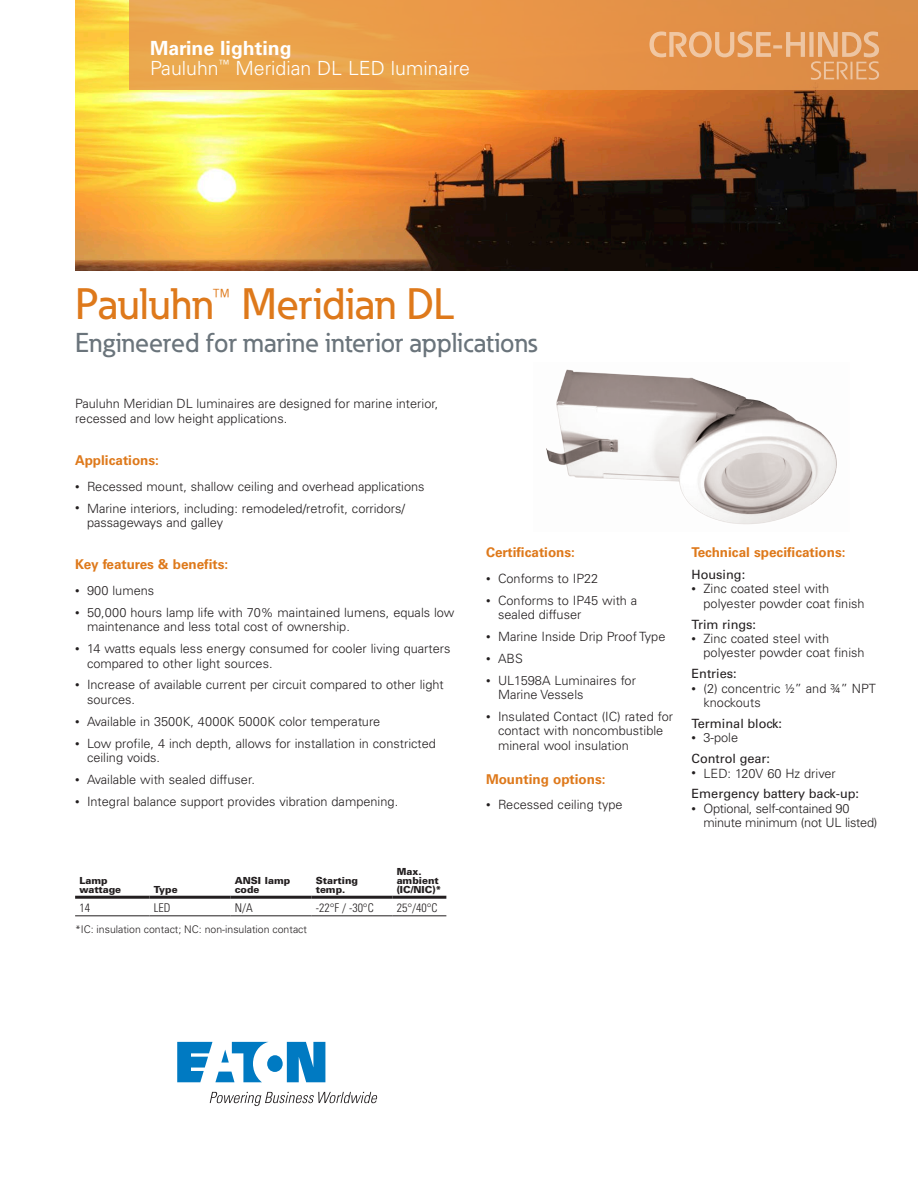
<style>
.page{position:relative;width:918px;height:1188px;background:#fff}
.page>*{position:absolute;margin:0;border:0;box-sizing:border-box;transform-origin:0 0}
._9pt_Body{font:500 43.5px "Eaton";letter-spacing:-.005em;color:#de791b}
._9pt_Body-2{font:500 27px "Eaton";color:#6a747b}
.BodyCopy{font:300 19.5px "Univers LT Std";color:#fff}
.BodyCopy-2{font:700 19.5px "Univers LT Std";color:#fff}
.BodyCopyHead{font:700 13.5px "Univers LT Std";color:#de791b}
._9pt_Body-3{font:300 12.75px/14.4px "Univers LT Std";color:#231f20}
._02_Body_Subhead__8{font:12.75px "Univers LT Std";color:#231f20}
._9pt_Body-4{font:300 12.75px/14.4px "Univers LT Std";letter-spacing:-.02em;color:#231f20}
.Overview{font:300 condensed 12px "Univers LT Std";color:#231f20}
._00_Product__Line_3{font:300 10.5px "Univers LT Std";color:#231f20}
.Overview-2{font:900 9.75px/9px "Univers LT Std";color:#231f20}
.s1{font-size:9px}
</style>
<div class="page">
<img style="left:75px;top:0;width:843px;height:271px">
<div style="left:129px;top:0;width:789px;height:90px;background:linear-gradient(to right,#efa94e,#d84)"></div>
<svg style="left:177px;top:1042px;width:148px;height:40px"></svg>
<svg style="left:210px;top:1092px;width:168px;height:14px"></svg>
<svg style="left:649px;top:31px;width:230px;height:49px"></svg>
<hr style="left:75px;top:916px;width:74px;height:1px;background:#231f20">
<hr style="left:149px;top:916px;width:81px;height:1px;background:#231f20">
<hr style="left:230px;top:916px;width:81px;height:1px;background:#231f20">
<hr style="left:311px;top:916px;width:81px;height:1px;background:#231f20">
<hr style="left:392px;top:916px;width:54px;height:1px;background:#231f20">
<hr style="left:75px;top:896px;width:74px;height:3px;background:#231f20">
<hr style="left:149px;top:896px;width:81px;height:3px;background:#231f20">
<hr style="left:230px;top:896px;width:81px;height:3px;background:#231f20">
<hr style="left:311px;top:896px;width:81px;height:3px;background:#231f20">
<hr style="left:392px;top:896px;width:54px;height:3px;background:#231f20">
<img style="left:546px;top:369px;width:291px;height:155px">
<p class="BodyCopy-2" style="left:150px;top:36px;width:143px">Marine lighting</p>
<p class="BodyCopy" style="left:150px;top:56px;width:322px">Pauluhn<sup>™</sup> Meridian DL LED luminaire</p>
<p class="_9pt_Body" style="left:75px;top:277px;width:380px">Pauluhn™ Meridian DL</p>
<p class="_9pt_Body-2" style="left:75px;top:326px;width:464px">Engineered for marine interior applications</p>
<p class="_9pt_Body-3" style="left:75px;top:396px;width:365px">Pauluhn Meridian DL luminaires are designed for marine interior, recessed and low height applications.</p>
<p class="BodyCopyHead" style="left:75px;top:452px;width:86px">Applications:</p>
<p class="_9pt_Body-3" style="left:75px;top:479px;width:351px"><span class="s1">•</span> Recessed mount, shallow ceiling and overhead applications</p>
<p class="_9pt_Body-3" style="left:87px;top:501px;width:319px;text-indent:-12px"><span class="s1">•</span> Marine interiors, including: remodeled/retrofit, corridors/ passageways and galley</p>
<p class="BodyCopyHead" style="left:75px;top:557px;width:155px">Key features &amp; benefits:</p>
<p class="_9pt_Body-3" style="left:75px;top:583px;width:81px"><span class="s1">•</span> 900 lumens</p>
<p class="_9pt_Body-3" style="left:87px;top:605px;width:369px;text-indent:-12px"><span class="s1">•</span> 50,000 hours lamp life with 70% maintained lumens, equals low maintenance and less total cost of ownership.</p>
<p class="_9pt_Body-3" style="left:87px;top:641px;width:365px;text-indent:-12px"><span class="s1">•</span> 14 watts equals less energy consumed for cooler living quarters compared to other light sources.</p>
<p class="_9pt_Body-3" style="left:87px;top:678px;width:358px;text-indent:-12px"><span class="s1">•</span> Increase of available current per circuit compared to other light sources.</p>
<p class="_9pt_Body-3" style="left:75px;top:714px;width:307px"><span class="s1">•</span> Available in 3500K, 4000K 5000K color temperature</p>
<p class="_9pt_Body-3" style="left:87px;top:736px;width:350px;text-indent:-12px"><span class="s1">•</span> Low profile, 4 inch depth, allows for installation in constricted ceiling voids.</p>
<p class="_9pt_Body-3" style="left:75px;top:772px;width:181px"><span class="s1">•</span> Available with sealed diffuser.</p>
<p class="_9pt_Body-3" style="left:75px;top:794px;width:325px"><span class="s1">•</span> Integral balance support provides vibration dampening.</p>
<p class="Overview-2" style="left:79px;top:876px;width:43px">Lamp wattage</p>
<p class="Overview-2" style="left:154px;top:885px;width:25px">Type</p>
<p class="Overview-2" style="left:235px;top:876px;width:57px">ANSI lamp code</p>
<p class="Overview-2" style="left:316px;top:876px;width:44px">Starting temp.</p>
<p class="Overview-2" style="left:397px;top:867px;width:46px">Max. ambient (IC/NIC)*</p>
<p class="Overview" style="left:79px;top:900px;width:12px">14</p>
<p class="Overview" style="left:154px;top:900px;width:18px">LED</p>
<p class="Overview" style="left:235px;top:900px;width:19px">N/A</p>
<p class="Overview" style="left:316px;top:900px;width:60px">-22°F / -30°C</p>
<p class="Overview" style="left:397px;top:900px;width:42px">25°/40°C</p>
<p class="_00_Product__Line_3" style="left:75px;top:923px;width:234px">*IC: insulation contact; NC: non-insulation contact</p>
<p class="BodyCopyHead" style="left:486px;top:545px;width:91px">Certifications:</p>
<p class="_9pt_Body-3" style="left:486px;top:571px;width:114px"><span class="s1">•</span> Conforms to IP22</p>
<p class="_9pt_Body-3" style="left:498px;top:593px;width:141px;text-indent:-12px"><span class="s1">•</span> Conforms to IP45 with a sealed diffuser</p>
<p class="_9pt_Body-3" style="left:486px;top:629px;width:181px"><span class="s1">•</span> Marine Inside Drip Proof Type</p>
<p class="_9pt_Body-3" style="left:486px;top:651px;width:38px"><span class="s1">•</span> ABS</p>
<p class="_9pt_Body-3" style="left:498px;top:673px;width:139px;text-indent:-12px"><span class="s1">•</span> UL1598A Luminaires for<br>Marine Vessels</p>
<p class="_9pt_Body-3" style="left:498px;top:709px;width:177px;text-indent:-12px"><span class="s1">•</span> Insulated Contact (IC) rated for contact with noncombustible mineral wool insulation</p>
<p class="BodyCopyHead" style="left:486px;top:771px;width:121px">Mounting options:</p>
<p class="_9pt_Body-3" style="left:486px;top:798px;width:138px"><span class="s1">•</span> Recessed ceiling type</p>
<p class="BodyCopyHead" style="left:692px;top:545px;width:156px">Technical specifications:</p>
<p class="_02_Body_Subhead__8" style="left:692px;top:567px;width:55px">Housing:</p>
<p class="_9pt_Body-3" style="left:704px;top:582px;width:163px;text-indent:-12px"><span class="s1">•</span> Zinc coated steel with polyester powder coat finish</p>
<p class="_02_Body_Subhead__8" style="left:692px;top:616px;width:66px">Trim rings:</p>
<p class="_9pt_Body-3" style="left:704px;top:631px;width:163px;text-indent:-12px"><span class="s1">•</span> Zinc coated steel with polyester powder coat finish</p>
<p class="_02_Body_Subhead__8" style="left:692px;top:666px;width:47px">Entries:</p>
<p class="_9pt_Body-3" style="left:704px;top:681px;width:174px;text-indent:-12px"><span class="s1">•</span> (2) concentric ½” and ¾” NPT knockouts</p>
<p class="_02_Body_Subhead__8" style="left:692px;top:716px;width:92px">Terminal block:</p>
<p class="_9pt_Body-3" style="left:692px;top:731px;width:48px"><span class="s1">•</span> 3-pole</p>
<p class="_02_Body_Subhead__8" style="left:692px;top:751px;width:80px">Control gear:</p>
<p class="_9pt_Body-3" style="left:692px;top:766px;width:146px"><span class="s1">•</span> LED: 120V 60 Hz driver</p>
<p class="_02_Body_Subhead__8" style="left:692px;top:786px;width:169px">Emergency battery back-up:</p>
<p class="_9pt_Body-4" style="left:704px;top:801px;width:175px;text-indent:-12px"><span class="s1">•</span> Optional, self-contained 90 minute minimum (not UL listed)</p>
</div>
